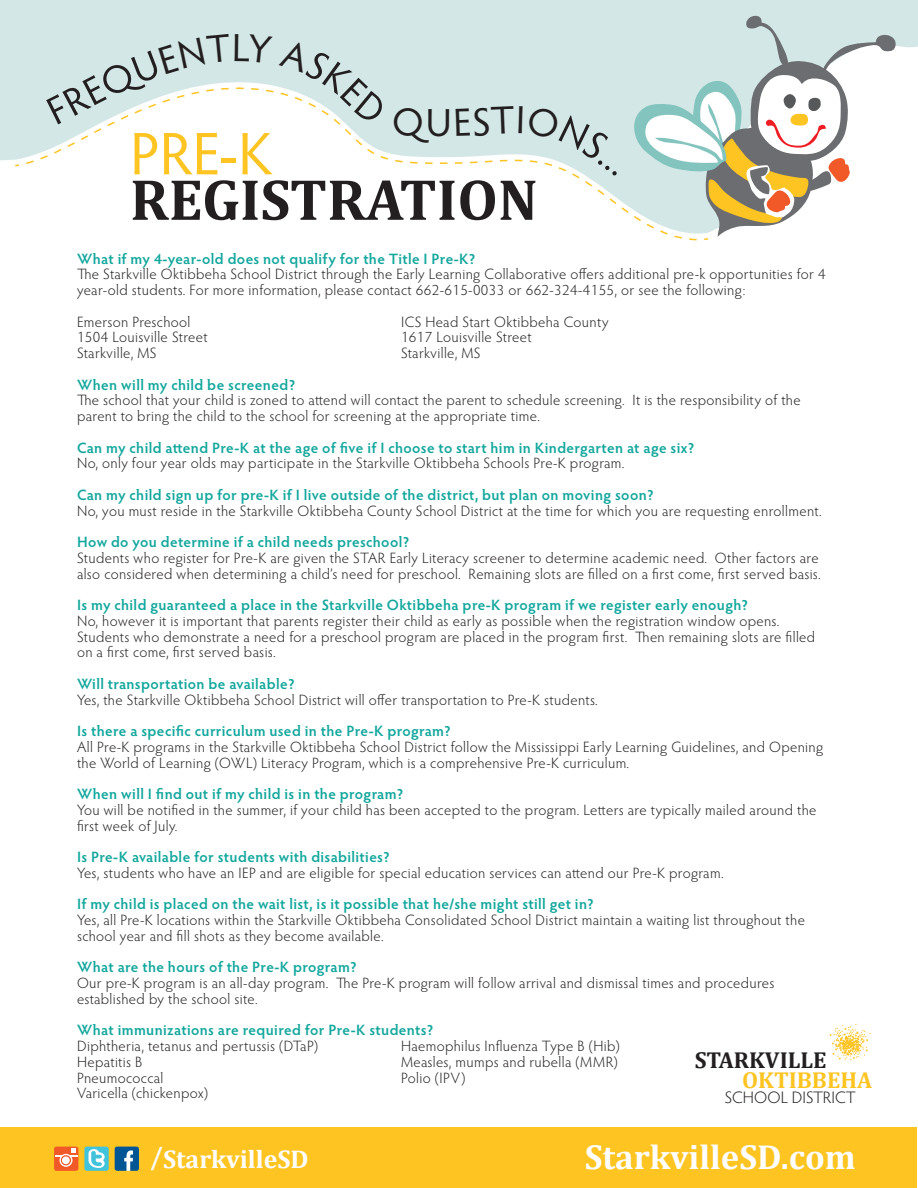
<style>
.page{position:relative;width:918px;height:1188px;background:#fff}
.page>*{position:absolute;margin:0;border:0;box-sizing:border-box;transform-origin:0 0}
.t1{font:60.3px "Hypatia Sans Pro";color:#fec422}
.t2{font:700 58.5px "Cambria";color:#231f20}
.t3{font:39.3px "Hypatia Sans Pro";color:#231f20}
.t4{font:700 34.8px "Cambria";color:#fff}
.t5{font:700 25.8px "Cambria";color:#fff}
.t6{font:700 23.1px "Cambria";color:#231f20}
.t7{font:700 23.1px "Cambria";color:#fec422}
.t8{font:300 16.65px "Hypatia Sans Pro";letter-spacing:.005em;color:#231f20}
.t9{font:300 15px/15.8px "Hypatia Sans Pro";letter-spacing:.025em;color:#231f20}
.t10{font:600 15px "Hypatia Sans Pro";letter-spacing:.025em;color:#12a79d}
</style>
<div class="page">
<div style="left:0;top:0;width:918px;height:161px;background:#d3e8e6"></div>
<svg style="left:15px;top:164px;width:5px;height:3px"></svg>
<svg style="left:24px;top:83px;width:605px;height:130px"></svg>
<svg style="left:629px;top:12px;width:269px;height:229px"></svg>
<svg style="left:830px;top:1024px;width:41px;height:36px"></svg>
<div style="left:1px;top:1127px;width:916px;height:61px;background:#fec422"></div>
<div style="left:84px;top:1147px;width:25px;height:24px;background:#42c3dc;border-radius:2px"></div>
<svg style="left:89px;top:1149px;width:16px;height:19px"></svg>
<div style="left:115px;top:1147px;width:24px;height:24px;background:#005595;border-radius:2px"></div>
<svg style="left:124px;top:1150px;width:9px;height:21px"></svg>
<div style="left:54px;top:1147px;width:24px;height:24px;background:#f15929;border-radius:2px"></div>
<svg style="left:71px;top:1148px;width:5px;height:5px"></svg>
<hr style="left:55px;top:1155px;width:23px;height:2px;background:#fff">
<svg style="left:59px;top:1154px;width:14px;height:13px"></svg>
<svg style="left:61px;top:1155px;width:10px;height:10px"></svg>
<div style="left:62px;top:1156px;width:8px;height:8px;background:#fff;border-radius:50%"></div>
<svg style="left:46px;top:34px;width:227px;height:90px"></svg>
<svg style="left:279px;top:39px;width:153px;height:104px"></svg>
<svg style="left:456px;top:106px;width:162px;height:70px"></svg>
<p class="t3" style="left:425px;top:97px;width:28px">U</p>
<p class="t1" style="left:130px;top:113px;width:144px">PRE-K</p>
<p class="t2" style="left:130px;top:164px;width:409px">REGISTRATION</p>
<p class="t10" style="left:77px;top:248px;width:400px">What if my 4-year-old does not qualify for the Title I Pre-K?</p>
<p class="t9" style="left:77px;top:266px;width:750px">˜e Starkville Oktibbeha School District through the Early Learning Collaborative o°ers additional pre-k opportunities for 4 year-old students. For more information, please contact 662-615-0033 or 662-324-4155, or see the following:</p>
<p class="t9" style="left:77px;top:313px;width:115px">Emerson Preschool</p>
<p class="t9" style="left:401px;top:313px;width:209px">ICS Head Start Oktibbeha County</p>
<p class="t9" style="left:77px;top:329px;width:132px">1504 Louisville Street</p>
<p class="t9" style="left:401px;top:329px;width:132px">1617 Louisville Street</p>
<p class="t9" style="left:77px;top:345px;width:81px">Starkville, MS</p>
<p class="t9" style="left:401px;top:345px;width:81px">Starkville, MS</p>
<p class="t10" style="left:77px;top:374px;width:220px">When will my child be screened?</p>
<p class="t9" style="left:77px;top:392px;width:725px">˜e school that your child is zoned to a˛end will contact the parent to schedule screening. It is the responsibility of the parent to bring the child to the school for screening at the appropriate time.</p>
<p class="t10" style="left:77px;top:437px;width:619px">Can my child a˜end Pre-K at the age of ÿve if I choose to start him in Kindergarten at age six?</p>
<p class="t9" style="left:77px;top:455px;width:549px">No, only four year olds may participate in the Starkville Oktibbeha Schools Pre-K program.</p>
<p class="t10" style="left:77px;top:484px;width:578px">Can my child sign up for pre-K if I live outside of the district, but plan on moving soon?</p>
<p class="t9" style="left:77px;top:502px;width:746px">No, you must reside in the Starkville Oktibbeha County School District at the time for which you are requesting enrollment.</p>
<p class="t10" style="left:77px;top:532px;width:334px">How do you determine if a child needs preschool?</p>
<p class="t9" style="left:77px;top:549px;width:745px">Students who register for Pre-K are given the STAR Early Literacy screener to determine academic need. Other factors are also considered when determining a child’s need for preschool. Remaining slots are ÿlled on a ÿrst come, ÿrst served basis.</p>
<p class="t10" style="left:77px;top:595px;width:673px">Is my child guaranteed a place in the Starkville Oktibbeha pre-K program if we register early enough?</p>
<p class="t9" style="left:77px;top:612px;width:740px">No, however it is important that parents register their child as early as possible when the registration window opens.<br>Students who demonstrate a need for a preschool program are placed in the program ÿrst. ˜en remaining slots are ÿlled on a ÿrst come, ÿrst served basis.</p>
<p class="t10" style="left:77px;top:673px;width:219px">Will transportation be available?</p>
<p class="t9" style="left:77px;top:691px;width:522px">Yes, the Starkville Oktibbeha School District will o°er transportation to Pre-K students.</p>
<p class="t10" style="left:77px;top:721px;width:375px">Is there a speciÿc curriculum used in the Pre-K program?</p>
<p class="t9" style="left:77px;top:738px;width:748px">All Pre-K programs in the Starkville Oktibbeha School District follow the Mississippi Early Learning Guidelines, and Opening the World of Learning (OWL) Literacy Program, which is a comprehensive Pre-K curriculum.</p>
<p class="t10" style="left:77px;top:784px;width:328px">When will I ÿnd out if my child is in the program?</p>
<p class="t9" style="left:77px;top:801px;width:741px">You will be notiÿed in the summer, if your child has been accepted to the program. Le˛ers are typically mailed around the ÿrst week of July.</p>
<p class="t10" style="left:77px;top:847px;width:314px">Is Pre-K available for students with disabilities?</p>
<p class="t9" style="left:77px;top:864px;width:648px">Yes, students who have an IEP and are eligible for special education services can a˛end our Pre-K program.</p>
<p class="t10" style="left:77px;top:894px;width:519px">If my child is placed on the wait list, is it possible that he/she might still get in?</p>
<p class="t9" style="left:77px;top:912px;width:729px">Yes, all Pre-K locations within the Starkville Oktibbeha Consolidated School District maintain a waiting list throughout the school year and ÿll shots as they become available.</p>
<p class="t10" style="left:77px;top:957px;width:281px">What are the hours of the Pre-K program?</p>
<p class="t9" style="left:77px;top:975px;width:699px">Our pre-K program is an all-day program. ˜e Pre-K program will follow arrival and dismissal times and procedures established by the school site.</p>
<p class="t10" style="left:77px;top:1020px;width:358px">What immunizations are required for Pre-K students?</p>
<p class="t9" style="left:77px;top:1038px;width:243px">Diphtheria, tetanus and pertussis (DTaP)</p>
<p class="t9" style="left:401px;top:1038px;width:220px">Haemophilus In˙uenza Type B (Hib)</p>
<p class="t9" style="left:77px;top:1053px;width:67px">Hepatitis B</p>
<p class="t9" style="left:401px;top:1053px;width:218px">Measles, mumps and rubella (MMR)</p>
<p class="t6" style="left:695px;top:1046px;width:133px">STARKVILLE</p>
<p class="t9" style="left:77px;top:1069px;width:88px">Pneumococcal</p>
<p class="t9" style="left:401px;top:1069px;width:66px">Polio (IPV)</p>
<p class="t7" style="left:742px;top:1066px;width:132px">OKTIBBEHA</p>
<p class="t9" style="left:77px;top:1085px;width:132px">Varicella (chickenpox)</p>
<p class="t8" style="left:725px;top:1087px;width:133px">SCHOOL DISTRICT</p>
<p class="t5" style="left:150px;top:1143px;width:160px">/StarkvilleSD</p>
<p class="t4" style="left:585px;top:1135px;width:272px">StarkvilleSD.com</p>
</div>
